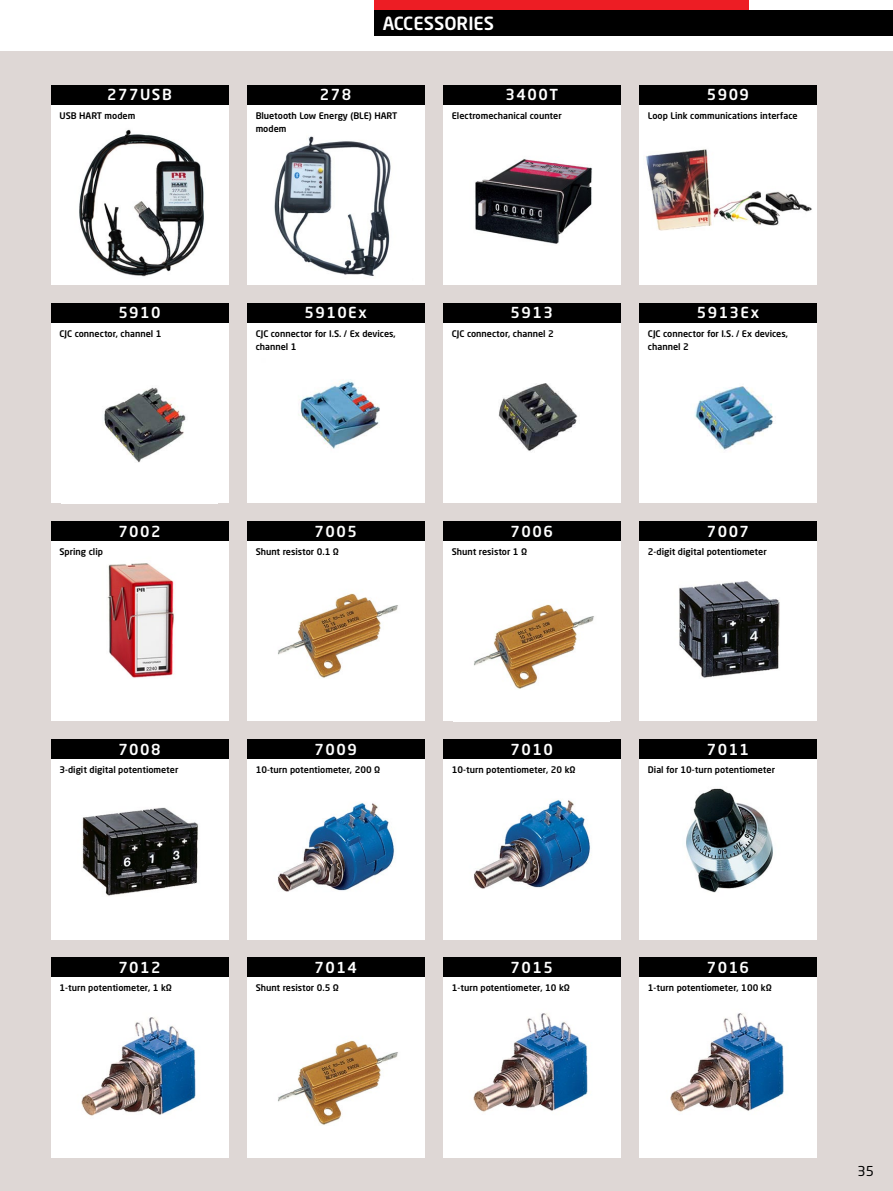
<style>
.page{position:relative;width:893px;height:1191px;background:#fff}
.page>*{position:absolute;margin:0;border:0;box-sizing:border-box;transform-origin:0 0}
.t1{font:500 18px "Neo Sans Pro";color:#fff}
.t2{font:500 15px "Neo Sans Pro";letter-spacing:.1em;color:#fff}
.t3{font:13.5px "Neo Sans Pro";color:#000}
.t4{font:500 9px/13.5px "Neo Sans Pro";color:#000}
</style>
<div class="page">
<div style="left:0;top:51px;width:893px;height:1140px;background:#ded7d5"></div>
<div style="left:51px;top:85px;width:177px;height:200px;background:#fff"></div>
<div style="left:51px;top:303px;width:177px;height:200px;background:#fff"></div>
<div style="left:51px;top:521px;width:177px;height:200px;background:#fff"></div>
<div style="left:51px;top:739px;width:177px;height:200px;background:#fff"></div>
<div style="left:51px;top:958px;width:177px;height:199px;background:#fff"></div>
<div style="left:247px;top:85px;width:177px;height:200px;background:#fff"></div>
<div style="left:247px;top:303px;width:177px;height:200px;background:#fff"></div>
<div style="left:247px;top:521px;width:177px;height:200px;background:#fff"></div>
<div style="left:247px;top:739px;width:177px;height:200px;background:#fff"></div>
<div style="left:247px;top:958px;width:177px;height:199px;background:#fff"></div>
<div style="left:443px;top:85px;width:177px;height:200px;background:#fff"></div>
<div style="left:443px;top:303px;width:177px;height:200px;background:#fff"></div>
<div style="left:443px;top:521px;width:177px;height:200px;background:#fff"></div>
<div style="left:443px;top:739px;width:177px;height:200px;background:#fff"></div>
<div style="left:443px;top:958px;width:177px;height:199px;background:#fff"></div>
<div style="left:639px;top:85px;width:177px;height:200px;background:#fff"></div>
<div style="left:639px;top:303px;width:177px;height:200px;background:#fff"></div>
<div style="left:639px;top:521px;width:177px;height:200px;background:#fff"></div>
<div style="left:639px;top:739px;width:177px;height:200px;background:#fff"></div>
<div style="left:639px;top:958px;width:177px;height:199px;background:#fff"></div>
<img style="left:79px;top:129px;width:125px;height:148px">
<img style="left:298px;top:380px;width:82px;height:69px">
<img style="left:278px;top:593px;width:120px;height:85px">
<img style="left:82px;top:807px;width:116px;height:89px">
<img style="left:81px;top:1017px;width:115px;height:99px">
<img style="left:475px;top:159px;width:117px;height:85px">
<img style="left:498px;top:383px;width:80px;height:68px">
<img style="left:278px;top:803px;width:116px;height:89px">
<img style="left:278px;top:1040px;width:120px;height:85px">
<img style="left:646px;top:149px;width:166px;height:82px">
<img style="left:694px;top:386px;width:79px;height:64px">
<img style="left:474px;top:604px;width:120px;height:85px">
<img style="left:474px;top:800px;width:116px;height:89px">
<img style="left:473px;top:1013px;width:115px;height:99px">
<img style="left:104px;top:387px;width:82px;height:76px">
<img style="left:107px;top:563px;width:67px;height:115px">
<img style="left:679px;top:581px;width:101px;height:97px">
<img style="left:686px;top:788px;width:87px;height:105px">
<img style="left:670px;top:1013px;width:114px;height:99px">
<img style="left:274px;top:136px;width:117px;height:140px">
<div style="left:374px;top:0;width:374px;height:11px;background:#ed1d24"></div>
<div style="left:374px;top:11px;width:519px;height:25px;background:#000"></div>
<div style="left:51px;top:85px;width:177px;height:19px;background:#000"></div>
<div style="left:51px;top:303px;width:177px;height:19px;background:#000"></div>
<div style="left:51px;top:521px;width:177px;height:19px;background:#000"></div>
<div style="left:51px;top:739px;width:177px;height:20px;background:#000"></div>
<div style="left:51px;top:958px;width:177px;height:19px;background:#000"></div>
<div style="left:247px;top:85px;width:177px;height:19px;background:#000"></div>
<div style="left:247px;top:303px;width:177px;height:19px;background:#000"></div>
<div style="left:247px;top:521px;width:177px;height:19px;background:#000"></div>
<div style="left:247px;top:739px;width:177px;height:20px;background:#000"></div>
<div style="left:247px;top:958px;width:177px;height:19px;background:#000"></div>
<div style="left:443px;top:85px;width:177px;height:19px;background:#000"></div>
<div style="left:443px;top:303px;width:177px;height:19px;background:#000"></div>
<div style="left:443px;top:521px;width:177px;height:19px;background:#000"></div>
<div style="left:443px;top:739px;width:177px;height:20px;background:#000"></div>
<div style="left:443px;top:958px;width:177px;height:19px;background:#000"></div>
<div style="left:639px;top:85px;width:177px;height:19px;background:#000"></div>
<div style="left:639px;top:303px;width:177px;height:19px;background:#000"></div>
<div style="left:639px;top:521px;width:177px;height:19px;background:#000"></div>
<div style="left:639px;top:739px;width:177px;height:20px;background:#000"></div>
<div style="left:639px;top:958px;width:177px;height:19px;background:#000"></div>
<h1 class="t1" style="left:383px;top:12px;width:113px">ACCESSORIES</h1>
<h2 class="t2" style="left:107px;top:85px;width:66px">277USB</h2>
<p class="t4" style="left:60px;top:108px;width:77px">USB HART modem</p>
<h2 class="t2" style="left:320px;top:85px;width:33px">278</h2>
<p class="t4" style="left:256px;top:108px;width:143px">Bluetooth Low Energy (BLE) HART modem</p>
<h2 class="t2" style="left:506px;top:85px;width:54px">3400T</h2>
<p class="t4" style="left:452px;top:108px;width:111px">Electromechanical counter</p>
<h2 class="t2" style="left:707px;top:85px;width:44px">5909</h2>
<p class="t4" style="left:648px;top:108px;width:151px">Loop Link communications interface</p>
<h2 class="t2" style="left:118px;top:303px;width:44px">5910</h2>
<p class="t4" style="left:60px;top:326px;width:104px">CJC connector, channel 1</p>
<h2 class="t2" style="left:304px;top:303px;width:64px">5910Ex</h2>
<p class="t4" style="left:256px;top:326px;width:142px">CJC connector for I.S. / Ex devices, channel 1</p>
<h2 class="t2" style="left:511px;top:303px;width:44px">5913</h2>
<p class="t4" style="left:452px;top:326px;width:104px">CJC connector, channel 2</p>
<h2 class="t2" style="left:697px;top:303px;width:64px">5913Ex</h2>
<p class="t4" style="left:648px;top:326px;width:142px">CJC connector for I.S. / Ex devices, channel 2</p>
<p class="t4" style="left:60px;top:544px;width:45px">Spring clip</p>
<h2 class="t2" style="left:118px;top:521px;width:44px">7002</h2>
<h2 class="t2" style="left:314px;top:521px;width:44px">7005</h2>
<p class="t4" style="left:256px;top:544px;width:82px">Shunt resistor 0.1 Ω</p>
<h2 class="t2" style="left:511px;top:521px;width:44px">7006</h2>
<p class="t4" style="left:452px;top:544px;width:74px">Shunt resistor 1 Ω</p>
<h2 class="t2" style="left:707px;top:521px;width:44px">7007</h2>
<p class="t4" style="left:648px;top:544px;width:120px">2-digit digital potentiometer</p>
<h2 class="t2" style="left:118px;top:739px;width:44px">7008</h2>
<p class="t4" style="left:60px;top:763px;width:120px">3-digit digital potentiometer</p>
<h2 class="t2" style="left:314px;top:739px;width:44px">7009</h2>
<p class="t4" style="left:256px;top:763px;width:123px">10-turn potentiometer, 200 Ω</p>
<h2 class="t2" style="left:511px;top:739px;width:44px">7010</h2>
<p class="t4" style="left:452px;top:763px;width:123px">10-turn potentiometer, 20 kΩ</p>
<h2 class="t2" style="left:707px;top:739px;width:44px">7011</h2>
<p class="t4" style="left:648px;top:763px;width:129px">Dial for 10-turn potentiometer</p>
<h2 class="t2" style="left:118px;top:958px;width:44px">7012</h2>
<p class="t4" style="left:60px;top:981px;width:111px">1-turn potentiometer, 1 kΩ</p>
<h2 class="t2" style="left:314px;top:958px;width:44px">7014</h2>
<p class="t4" style="left:256px;top:981px;width:82px">Shunt resistor 0.5 Ω</p>
<h2 class="t2" style="left:511px;top:958px;width:44px">7015</h2>
<p class="t4" style="left:452px;top:981px;width:117px">1-turn potentiometer, 10 kΩ</p>
<h2 class="t2" style="left:707px;top:958px;width:44px">7016</h2>
<p class="t4" style="left:648px;top:981px;width:123px">1-turn potentiometer, 100 kΩ</p>
<h3 class="t3" style="left:857px;top:1162px;width:18px">35</h3>
</div>
